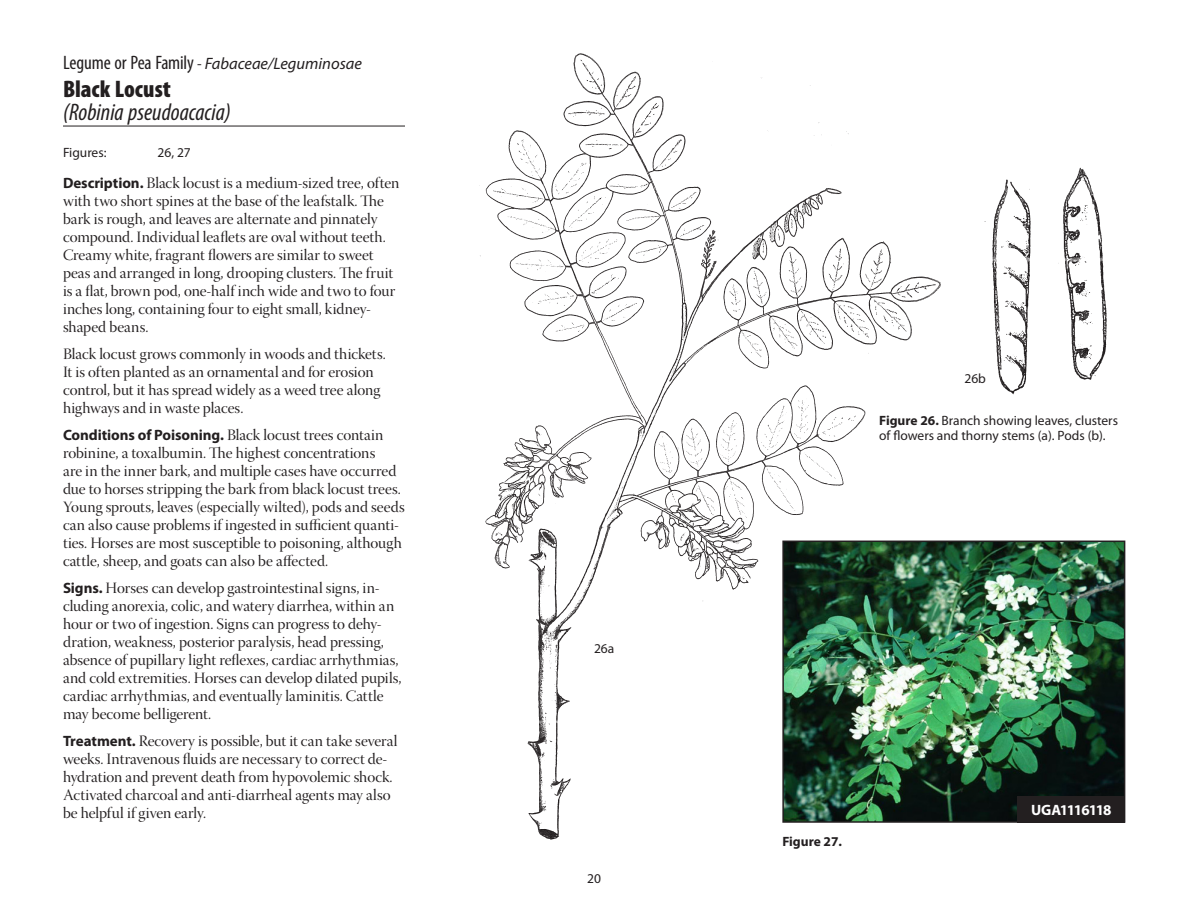
<style>
.page{position:relative;width:1188px;height:918px;background:#fff}
.page>*{position:absolute;margin:0;border:0;box-sizing:border-box;transform-origin:0 0}
._3__name{font:italic condensed 24px/22.5px "Myriad Pro";color:#231f20}
._1__family{font:italic 16.5px "Myriad Pro";color:#231f20}
.body_inline_subs{font:15.75px/18px "Warnock Pro Disp";color:#231f20}
.body{font:15.75px/18px "Warnock Pro Disp";letter-spacing:-.005em;color:#231f20}
.table__title_Weedima{font:700 15px "Myriad Pro";letter-spacing:-.06em;color:#fff}
.table__title{font:13.5px/15px "Myriad Pro";color:#231f20}
._4__also_called_last{font:13.5px "Myriad Pro";color:#231f20}
.table__title-2{font:700 13.5px "Myriad Pro";color:#231f20}
.table__body{font:13.5px "Myriad Pro";color:#231f20}
.s1{font-style:normal;font-stretch:condensed;font-size:19.5px}
.s2{font-style:normal;font-stretch:condensed}
.s3{font-weight:900;font-style:normal}
.s4{font-family:"Myriad Pro";font-weight:700;font-size:15px}
.s5{font-weight:700}
</style>
<div class="page">
<img style="left:984px;top:167px;width:123px;height:228px">
<img style="left:479px;top:53px;width:463px;height:787px">
<img style="left:785px;top:544px;width:337px;height:276px">
<div style="left:782px;top:541px;width:343px;height:282px;border:2px solid #231f20"></div>
<div style="left:1017px;top:796px;width:108px;height:27px;background:#231f20"></div>
<hr style="left:63px;top:126px;width:342px;height:1px;background:#231f20">
<p class="_1__family" style="left:63px;top:53px;width:300px"><span class="s1">Legume or Pea Family</span> <span class="s2">-</span> Fabaceae/Leguminosae</p>
<p class="_3__name" style="left:63px;top:78px;width:170px"><span class="s3">Black Locust </span>(Robinia pseudoacacia)</p>
<p class="_4__also_called_last" style="left:63px;top:144px;width:45px">Figures:</p>
<p class="_4__also_called_last" style="left:158px;top:144px;width:35px">26, 27</p>
<p class="body_inline_subs" style="left:63px;top:176px;width:338px"><span class="s4">Description.</span> Black locust is a medium-sized tree, often with two short spines at the base of the leafstalk. The bark is rough, and leaves are alternate and pinnately compound. Individual leaflets are oval without teeth.<br>Creamy white, fragrant flowers are similar to sweet peas and arranged in long, drooping clusters. The fruit is a flat, brown pod, one-half inch wide and two to four inches long, containing four to eight small, kidney&shy;shaped beans.</p>
<p class="body" style="left:63px;top:347px;width:324px">Black locust grows commonly in woods and thickets.<br>It is often planted as an ornamental and for erosion control, but it has spread widely as a weed tree along highways and in waste places.</p>
<p class="body_inline_subs" style="left:63px;top:428px;width:343px"><span class="s4">Conditions of Poisoning.</span> Black locust trees contain robinine, a toxalbumin. The highest concentrations<br>are in the inner bark, and multiple cases have occurred due to horses stripping the bark from black locust trees.<br>Young sprouts, leaves (especially wilted), pods and seeds can also cause problems if ingested in sufficient quanti&shy;ties. Horses are most susceptible to poisoning, although cattle, sheep, and goats can also be affected.</p>
<p class="body_inline_subs" style="left:63px;top:581px;width:340px"><span class="s4">Signs.</span> Horses can develop gastrointestinal signs, in&shy;cluding anorexia, colic, and watery diarrhea, within an hour or two of ingestion. Signs can progress to dehy&shy;dration, weakness, posterior paralysis, head pressing, absence of pupillary light reflexes, cardiac arrhythmias, and cold extremities. Horses can develop dilated pupils, cardiac arrhythmias, and eventually laminitis. Cattle may become belligerent.</p>
<p class="body_inline_subs" style="left:63px;top:734px;width:336px"><span class="s4">Treatment.</span> Recovery is possible, but it can take several weeks. Intravenous fluids are necessary to correct de&shy;hydration and prevent death from hypovolemic shock.<br>Activated charcoal and anti-diarrheal agents may also be helpful if given early.</p>
<p class="table__body" style="left:594px;top:640px;width:22px">26a</p>
<p class="table__title" style="left:587px;top:871px;width:15px">20</p>
<p class="table__body" style="left:964px;top:370px;width:23px">26b</p>
<p class="table__title" style="left:879px;top:413px;width:240px"><span class="s5">Figure 26.</span> Branch showing leaves, clusters of flowers and thorny stems (a). Pods (b).</p>
<p class="table__title-2" style="left:782px;top:833px;width:61px">Figure 27.</p>
<p class="table__title_Weedima" style="left:1031px;top:800px;width:82px">UGA1116118</p>
</div>
